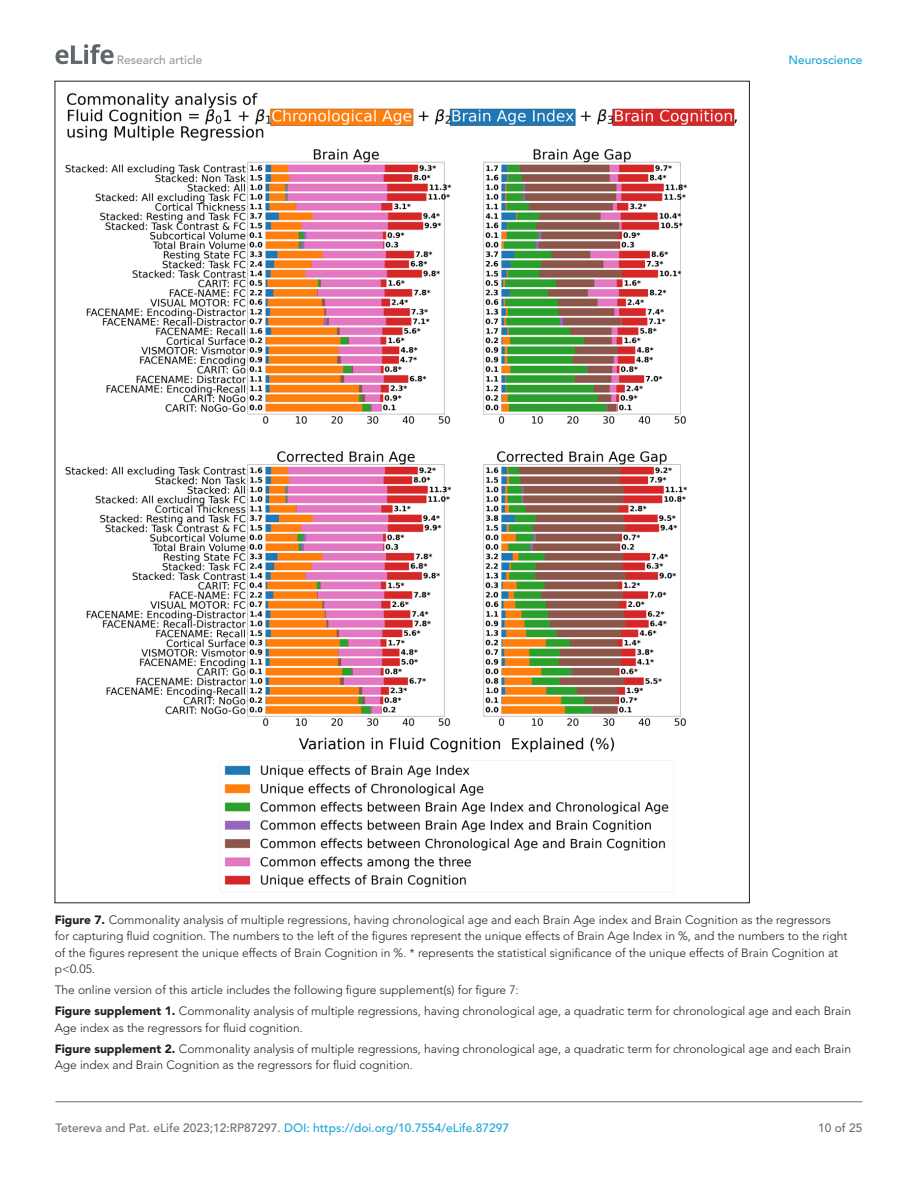
<style>
.page{position:relative;width:918px;height:1188px;background:#fff}
.page>*{position:absolute;margin:0;border:0;box-sizing:border-box;transform-origin:0 0}
.t1{font:300 12px/16.5px "Avenir LT Std";color:#231f20}
.t2{font:500 12px "Avenir LT Std";color:#1ea4d7}
.t3{font:500 12px "Avenir LT Std";color:#9a9a9a}
.t4{font:500 12px "Avenir LT Std";color:#6e6e70}
.s1{font-weight:900}
.s2{color:#6e6e70}
</style>
<div class="page">
<svg style="left:56px;top:44px;width:58px;height:20px"></svg>
<hr style="left:56px;top:1101px;width:806px;height:1px;background:#6e6e70">
<img style="left:65px;top:92px;width:672px;height:800px">
<p class="t3" style="left:117px;top:53px;width:87px">Research article</p>
<p class="t2" style="left:788px;top:53px;width:76px">Neuroscience</p>
<p class="t1" style="left:55px;top:912px;width:794px"><span class="s1">Figure 7.</span> Commonality analysis of multiple regressions, having chronological age and each Brain Age index and Brain Cognition as the regressors for capturing fluid cognition. The numbers to the left of the figures represent the unique effects of Brain Age Index in %, and the numbers to the right of the figures represent the unique effects of Brain Cognition in %. * represents the statistical significance of the unique effects of Brain Cognition at p&lt;0.05.</p>
<p class="t1" style="left:55px;top:980px;width:798px;line-height:21px">The online version of this article includes the following figure supplement(s) for figure 7:<br><span class="s1">Figure supplement 1.</span> Commonality analysis of multiple regressions, having chronological age, a quadratic term for chronological age and each Brain</p>
<p class="t1" style="left:55px;top:1017px;width:798px;line-height:21px">Age index as the regressors for fluid cognition.<br><span class="s1">Figure supplement 2.</span> Commonality analysis of multiple regressions, having chronological age, a quadratic term for chronological age and each Brain</p>
<p class="t1" style="left:55px;top:1057px;width:360px">Age index and Brain Cognition as the regressors for fluid cognition.</p>
<p class="t2" style="left:56px;top:1121px;width:455px"><span class="s2">Tetereva and Pat. eLife 2023;12:RP87297.</span> DOI: https://doi.org/10.7554/eLife.87297</p>
<p class="t4" style="left:818px;top:1121px;width:46px">10 of 25</p>
</div>
